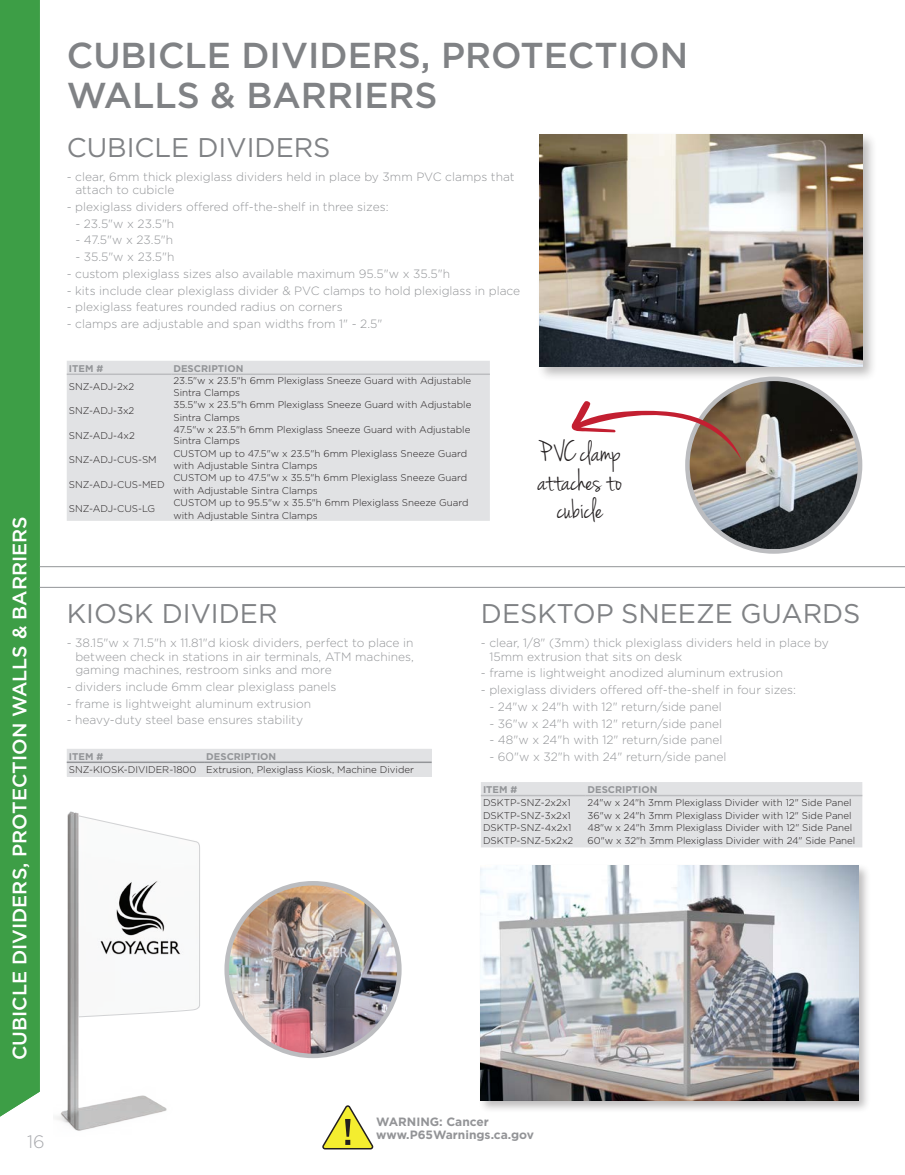
<style>
.page{position:relative;width:905px;height:1175px;background:#fff}
.page>*{position:absolute;margin:0;border:0;box-sizing:border-box;transform-origin:0 0}
.t1{font:500 36px/40.2px "Gotham HTF";color:#808285}
.t2{font:30px/28.2px "Jenna Sue";color:#231f20;text-align:center}
.PORTABLE_TOC{font:27px "Gotham";color:#808285}
.t3{font:500 19.5px "Gotham HTF";color:#fff}
.t4{font:300 18px "Gotham";color:#a8a9ad}
.t5{font:300 12px/13.5px "Gotham";color:#939598}
.t6{font:700 12px "Gotham HTF";color:#939497}
.PORTABLE_TOC-2{font:300 9.75px/12.6px "Gotham";color:#231f20}
.PORTABLE_TOC-3{font:300 9.75px "Gotham HTF";color:#231f20}
.PORTABLE_TOC-4{font:700 9.75px "Gotham";color:#939598}
.PORTABLE_TOC-5{font:700 9.75px "Gotham HTF";color:#939598}
</style>
<div class="page">
<div style="left:0;top:0;width:40px;height:1116px;background:#3d9e46"></div>
<div style="left:67px;top:361px;width:423px;height:160px;background:#e1e2e4"></div>
<hr style="left:67px;top:373px;width:104px;height:2px;background:#bcbdc0">
<hr style="left:171px;top:373px;width:319px;height:2px;background:#bcbdc0">
<div style="left:481px;top:782px;width:381px;height:65px;background:#e1e2e4"></div>
<hr style="left:481px;top:794px;width:104px;height:2px;background:#bcbdc0">
<hr style="left:585px;top:794px;width:277px;height:2px;background:#bcbdc0">
<div style="left:536px;top:131px;width:341px;height:251px;background:#231f20;opacity:.3"></div>
<img style="left:539px;top:135px;width:323px;height:232px">
<div style="left:478px;top:863px;width:392px;height:250px;background:#231f20;opacity:.3"></div>
<img style="left:481px;top:865px;width:377px;height:235px">
<img style="left:687px;top:379px;width:173px;height:170px">
<div style="left:685px;top:376px;width:177px;height:177px;border:4px solid #bcbdc0;border-radius:50%"></div>
<img style="left:229px;top:884px;width:170px;height:171px">
<div style="left:224px;top:881px;width:177px;height:177px;border:4px solid #bcbdc0;border-radius:50%"></div>
<svg style="left:322px;top:1105px;width:51px;height:45px"></svg>
<div style="left:67px;top:749px;width:364px;height:27px;background:#e1e2e4"></div>
<hr style="left:67px;top:761px;width:137px;height:2px;background:#939598">
<hr style="left:204px;top:761px;width:227px;height:2px;background:#939598">
<svg style="left:571px;top:400px;width:176px;height:73px"></svg>
<img style="left:55px;top:811px;width:112px;height:320px">
<svg style="left:78px;top:815px;width:122px;height:202px"></svg>
<hr style="left:40px;top:566px;width:864px;height:1px;background:#939598">
<hr style="left:40px;top:587px;width:864px;height:1px;background:#939598">
<p class="t3" style="left:8px;top:1060px;width:545px;rotate:-90deg">CUBICLE DIVIDERS, PROTECTION WALLS &amp; BARRIERS</p>
<h3 class="t3" style="left:9px;top:1060px;width:526px;rotate:-90deg">SNEEZE GUARDS, PROTECTION WALLS &amp; BARRIERS</h3>
<h3 class="t4" style="left:27px;top:1130px;width:19px">16</h3>
<p class="t1" style="left:67px;top:35px;width:623px">CUBICLE DIVIDERS, PROTECTION<br>WALLS &amp; BARRIERS</p>
<p class="PORTABLE_TOC" style="left:67px;top:130px;width:265px">CUBICLE DIVIDERS</p>
<p class="t5" style="left:75px;top:169px;width:441px;text-indent:-9px">- clear, 6mm thick plexiglass dividers held in place by 3mm PVC clamps that attach to cubicle</p>
<p class="t5" style="left:67px;top:199px;width:323px">- plexiglass dividers offered off-the-shelf in three sizes:</p>
<p class="t5" style="left:75px;top:216px;width:100px">- 23.5"w x 23.5"h</p>
<p class="t5" style="left:75px;top:233px;width:99px">- 47.5"w x 23.5"h</p>
<p class="t5" style="left:75px;top:250px;width:101px">- 35.5"w x 23.5"h</p>
<p class="t5" style="left:67px;top:266px;width:385px">- custom plexiglass sizes also available maximum 95.5"w x 35.5"h</p>
<p class="t5" style="left:67px;top:283px;width:455px">- kits include clear plexiglass divider &amp; PVC clamps to hold plexiglass in place</p>
<p class="t5" style="left:67px;top:300px;width:277px">- plexiglass features rounded radius on corners</p>
<p class="t5" style="left:67px;top:317px;width:317px">- clamps are adjustable and span widths from 1" - 2.5"</p>
<p class="PORTABLE_TOC-4" style="left:69px;top:363px;width:36px">ITEM #</p>
<p class="PORTABLE_TOC-4" style="left:173px;top:363px;width:72px">DESCRIPTION</p>
<p class="PORTABLE_TOC-2" style="left:69px;top:380px;width:67px">SNZ-ADJ-2x2</p>
<p class="PORTABLE_TOC-2" style="left:173px;top:375px;width:299px;line-height:11.7px">23.5"w x 23.5"h 6mm Plexiglass Sneeze Guard with Adjustable<br>Sintra Clamps</p>
<p class="PORTABLE_TOC-2" style="left:69px;top:404px;width:67px">SNZ-ADJ-3x2</p>
<p class="PORTABLE_TOC-2" style="left:173px;top:398px;width:299px">35.5"w x 23.5"h 6mm Plexiglass Sneeze Guard with Adjustable<br>Sintra Clamps</p>
<p class="PORTABLE_TOC-2" style="left:69px;top:428px;width:67px">SNZ-ADJ-4x2</p>
<p class="PORTABLE_TOC-2" style="left:173px;top:423px;width:298px;line-height:11.7px">47.5"w x 23.5"h 6mm Plexiglass Sneeze Guard with Adjustable<br>Sintra Clamps</p>
<p class="PORTABLE_TOC-2" style="left:69px;top:453px;width:89px">SNZ-ADJ-CUS-SM</p>
<p class="PORTABLE_TOC-2" style="left:173px;top:446px;width:295px">CUSTOM up to 47.5"w x 23.5"h 6mm Plexiglass Sneeze Guard with Adjustable Sintra Clamps</p>
<p class="PORTABLE_TOC-2" style="left:69px;top:477px;width:97px">SNZ-ADJ-CUS-MED</p>
<p class="PORTABLE_TOC-2" style="left:173px;top:471px;width:295px">CUSTOM up to 47.5"w x 35.5"h 6mm Plexiglass Sneeze Guard with Adjustable Sintra Clamps</p>
<p class="PORTABLE_TOC-2" style="left:69px;top:502px;width:88px">SNZ-ADJ-CUS-LG</p>
<p class="PORTABLE_TOC-2" style="left:173px;top:496px;width:296px">CUSTOM up to 95.5"w x 35.5"h 6mm Plexiglass Sneeze Guard with Adjustable Sintra Clamps</p>
<p class="t2" style="left:538px;top:440px;width:85px">P VC clamp attaches to cubicle</p>
<p class="PORTABLE_TOC" style="left:67px;top:596px;width:212px">KIOSK DIVIDER</p>
<p class="PORTABLE_TOC" style="left:481px;top:596px;width:381px">DESKTOP SNEEZE GUARDS</p>
<p class="t5" style="left:75px;top:636px;width:340px;text-align:justify;text-indent:-9px">- 38.15"w x 71.5"h x 11.81"d kiosk dividers, perfect to place in between check in stations in air terminals, ATM machines, gaming machines, restroom sinks and more</p>
<p class="t5" style="left:67px;top:679px;width:271px">- dividers include 6mm clear plexiglass panels</p>
<p class="t5" style="left:67px;top:696px;width:246px">- frame is lightweight aluminum extrusion</p>
<p class="t5" style="left:67px;top:713px;width:238px">- heavy-duty steel base ensures stability</p>
<p class="PORTABLE_TOC-5" style="left:69px;top:750px;width:36px">ITEM #</p>
<p class="PORTABLE_TOC-5" style="left:206px;top:750px;width:72px">DESCRIPTION</p>
<p class="PORTABLE_TOC-3" style="left:69px;top:764px;width:129px">SNZ-KIOSK-DIVIDER-1800</p>
<p class="PORTABLE_TOC-3" style="left:206px;top:764px;width:209px">Extrusion, Plexiglass Kiosk, Machine Divider</p>
<p class="t5" style="left:489px;top:636px;width:341px;text-indent:-9px">- clear, 1/8" (3mm) thick plexiglass dividers held in place by<br>15mm extrusion that sits on desk</p>
<p class="t5" style="left:481px;top:666px;width:304px">- frame is lightweight anodized aluminum extrusion</p>
<p class="t5" style="left:481px;top:683px;width:316px">- plexiglass dividers offered off-the-shelf in four sizes:</p>
<p class="t5" style="left:489px;top:699px;width:234px">- 24"w x 24"h with 12" return/side panel</p>
<p class="t5" style="left:489px;top:716px;width:234px">- 36"w x 24"h with 12" return/side panel</p>
<p class="t5" style="left:489px;top:733px;width:235px">- 48"w x 24"h with 12" return/side panel</p>
<p class="t5" style="left:489px;top:750px;width:239px">- 60"w x 32"h with 24" return/side panel</p>
<p class="PORTABLE_TOC-4" style="left:483px;top:784px;width:36px">ITEM #</p>
<p class="PORTABLE_TOC-4" style="left:587px;top:784px;width:72px">DESCRIPTION</p>
<p class="PORTABLE_TOC-2" style="left:483px;top:795px;width:89px">DSKTP-SNZ-2x2x1</p>
<p class="PORTABLE_TOC-2" style="left:587px;top:795px;width:265px">24"w x 24"h 3mm Plexiglass Divider with 12" Side Panel</p>
<p class="PORTABLE_TOC-2" style="left:483px;top:808px;width:89px">DSKTP-SNZ-3x2x1</p>
<p class="PORTABLE_TOC-2" style="left:587px;top:808px;width:266px">36"w x 24"h 3mm Plexiglass Divider with 12" Side Panel</p>
<p class="PORTABLE_TOC-2" style="left:483px;top:821px;width:90px">DSKTP-SNZ-4x2x1</p>
<p class="PORTABLE_TOC-2" style="left:587px;top:821px;width:266px">48"w x 24"h 3mm Plexiglass Divider with 12" Side Panel</p>
<p class="PORTABLE_TOC-2" style="left:483px;top:834px;width:92px">DSKTP-SNZ-5x2x2</p>
<p class="PORTABLE_TOC-2" style="left:587px;top:834px;width:269px">60"w x 32"h 3mm Plexiglass Divider with 24" Side Panel</p>
<p class="t6" style="left:376px;top:1114px;width:114px">WARNING: Cancer</p>
<p class="t6" style="left:376px;top:1128px;width:159px">www.P65Warnings.ca.gov</p>
</div>
